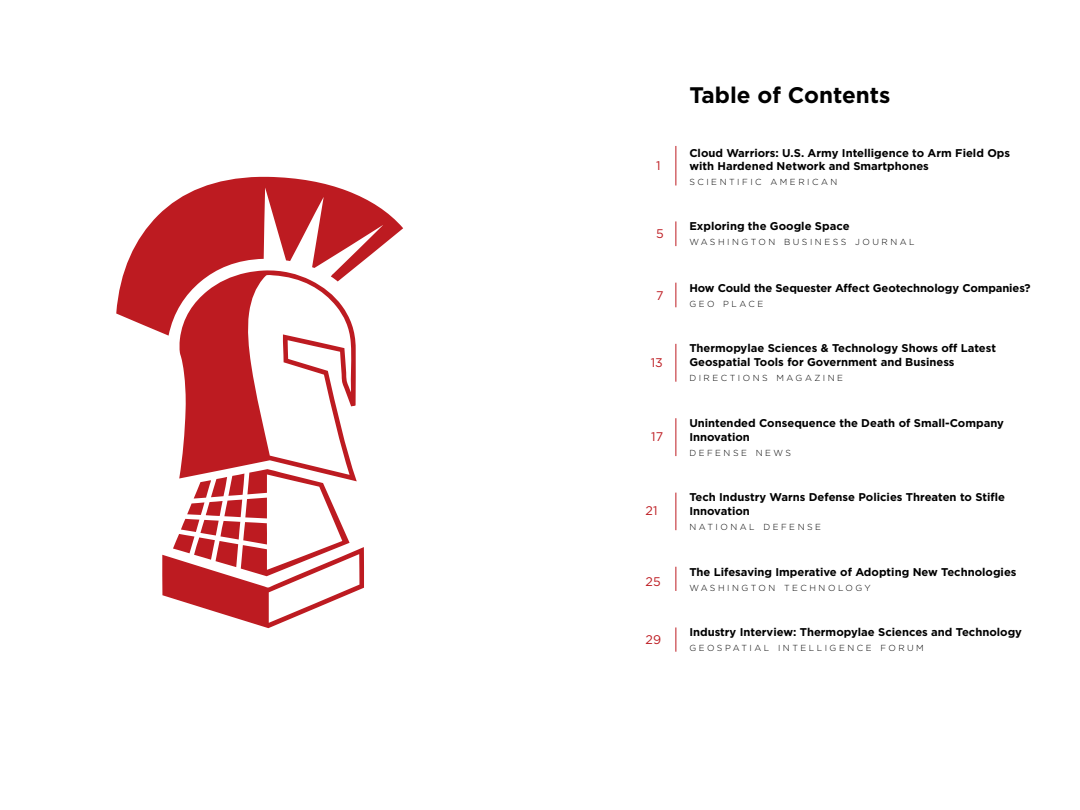
<style>
.page{position:relative;width:1080px;height:810px;background:#fff}
.page>*{position:absolute;margin:0;border:0;box-sizing:border-box;transform-origin:0 0}
.t1{font:700 22.5px "Gotham";color:#000}
.t2{font:12.5px "Gotham";color:#bd1b21}
.t3{font:700 11.25px/13.5px "Gotham";color:#000}
.t4{font:300 8.75px "Gotham";letter-spacing:.285em;color:#000}
</style>
<div class="page">
<svg style="left:116px;top:177px;width:287px;height:159px;fill:#bd1b21"></svg>
<svg style="left:179px;top:270px;width:178px;height:199px"></svg>
<svg style="left:162px;top:469px;width:202px;height:159px"></svg>
<hr style="left:676px;top:146px;width:1px;height:39px;background:#bd1b21">
<svg style="left:676px;top:221px;width:1px;height:25px"></svg>
<svg style="left:676px;top:283px;width:1px;height:24px"></svg>
<hr style="left:676px;top:344px;width:1px;height:38px;background:#bd1b21">
<hr style="left:676px;top:418px;width:1px;height:38px;background:#bd1b21">
<hr style="left:676px;top:493px;width:1px;height:37px;background:#bd1b21">
<svg style="left:676px;top:567px;width:1px;height:24px"></svg>
<svg style="left:676px;top:627px;width:1px;height:25px"></svg>
<p class="t2" style="left:656px;top:157px;width:6px">1</p>
<p class="t2" style="left:656px;top:225px;width:9px">5</p>
<p class="t2" style="left:656px;top:288px;width:9px">7</p>
<p class="t2" style="left:651px;top:354px;width:14px">13</p>
<p class="t2" style="left:651px;top:429px;width:13px">17</p>
<p class="t2" style="left:646px;top:502px;width:13px">21</p>
<p class="t2" style="left:646px;top:573px;width:17px">25</p>
<p class="t2" style="left:646px;top:631px;width:17px">29</p>
<h1 class="t1" style="left:689px;top:80px;width:203px">Table of Contents</h1>
<p class="t3" style="left:689px;top:146px;width:322px">Cloud Warriors: U.S. Army Intelligence to Arm Field Ops with Hardened Network and Smartphones</p>
<p class="t4" style="left:689px;top:177px;width:150px">SCIENTIFIC AMERICAN</p>
<p class="t3" style="left:689px;top:220px;width:162px">Exploring the Google Space</p>
<p class="t4" style="left:689px;top:237px;width:227px">WASHINGTON BUSINESS JOURNAL</p>
<p class="t3" style="left:689px;top:281px;width:343px">How Could the Sequester Affect Geotechnology Companies?</p>
<p class="t4" style="left:689px;top:298px;width:76px">GEO PLACE</p>
<p class="t3" style="left:689px;top:342px;width:308px">Thermopylae Sciences &amp; Technology Shows off Latest<br>Geospatial Tools for Government and Business</p>
<p class="t4" style="left:689px;top:372px;width:155px">DIRECTIONS MAGAZINE</p>
<p class="t3" style="left:689px;top:416px;width:316px">Unintended Consequence the Death of Small-Company<br>Innovation</p>
<p class="t4" style="left:689px;top:447px;width:103px">DEFENSE NEWS</p>
<p class="t3" style="left:689px;top:491px;width:317px">Tech Industry Warns Defense Policies Threaten to Stifle<br>Innovation</p>
<p class="t4" style="left:689px;top:521px;width:133px">NATIONAL DEFENSE</p>
<p class="t3" style="left:689px;top:565px;width:329px">The Lifesaving Imperative of Adopting New Technologies</p>
<p class="t4" style="left:689px;top:582px;width:183px">WASHINGTON TECHNOLOGY</p>
<p class="t3" style="left:689px;top:626px;width:334px">Industry Interview: Thermopylae Sciences and Technology</p>
<p class="t4" style="left:689px;top:643px;width:236px">GEOSPATIAL INTELLIGENCE FORUM</p>
</div>
